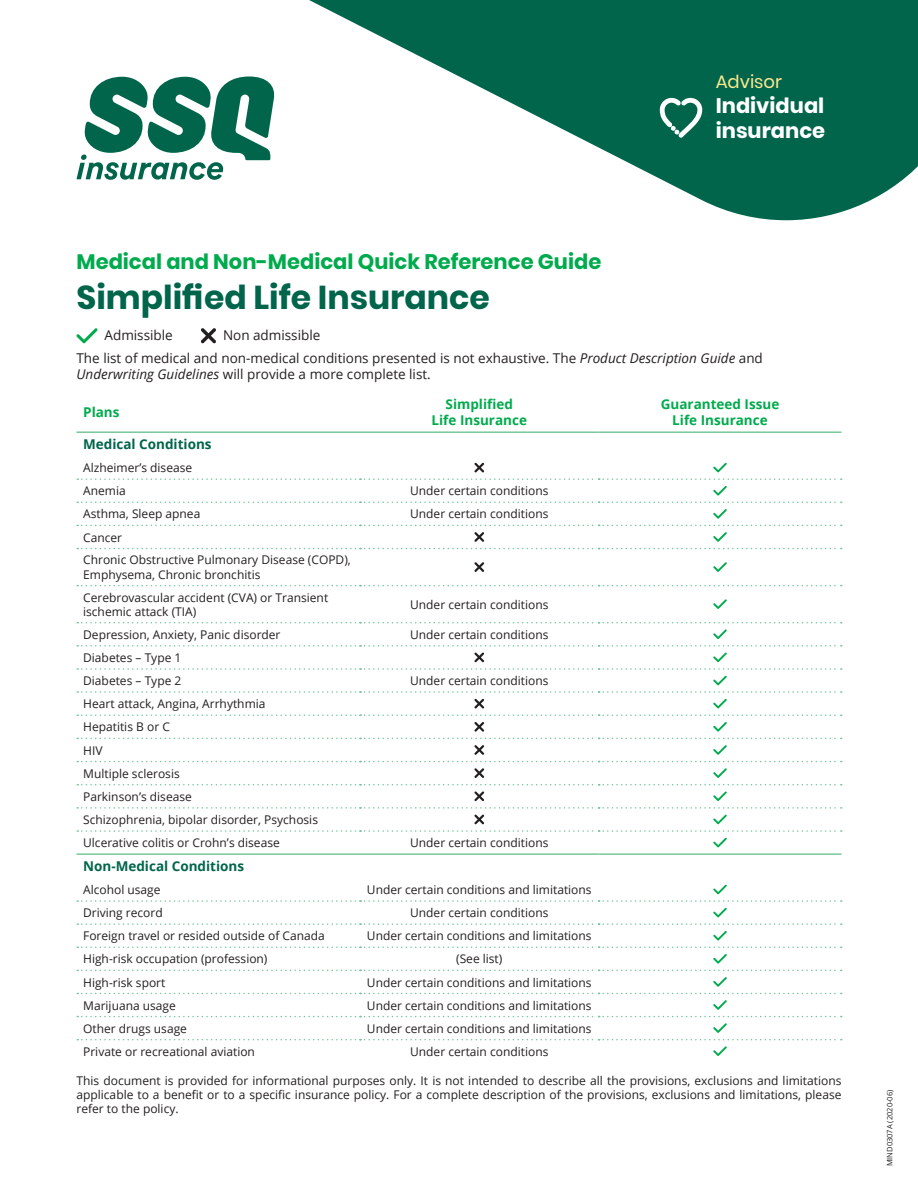
<style>
.page{position:relative;width:918px;height:1188px;background:#fff}
.page>*{position:absolute;margin:0;border:0;box-sizing:border-box;transform-origin:0 0}
.t1{font:700 33px "Poppins";color:#00654b}
.t2{font:700 21px "Poppins";color:#00ab4d}
.t3{font:700 21px/25.2px "Poppins";color:#fff}
.t4{font:18px "Poppins";color:#ffea90}
.t5{font:13.5px/23px "Open Sans";color:#231f20}
.t6{font:700 13.5px/16.2px "Open Sans";color:#00ab4d;text-align:center}
.t7{font:700 13.5px "Open Sans";color:#00654b}
.t8{font:12px/23.1px "Open Sans";color:#231f20}
.t9{font:7.5px "Open Sans";color:#231f20}
.s1{font-style:italic}
</style>
<div class="page">
<svg style="left:76px;top:328px;width:22px;height:15px"></svg>
<svg style="left:201px;top:328px;width:15px;height:15px"></svg>
<hr style="left:76px;top:431px;width:284px;height:2px;background:#77c79a">
<hr style="left:360px;top:431px;width:239px;height:2px;background:#77c79a">
<hr style="left:599px;top:431px;width:243px;height:2px;background:#77c79a">
<hr style="left:76px;top:853px;width:284px;height:2px;background:#77c79a">
<hr style="left:360px;top:853px;width:239px;height:2px;background:#77c79a">
<hr style="left:599px;top:853px;width:243px;height:2px;background:#77c79a">
<svg style="left:77px;top:478px;width:765px;height:2px"></svg>
<svg style="left:77px;top:502px;width:765px;height:1px"></svg>
<svg style="left:77px;top:525px;width:765px;height:1px"></svg>
<svg style="left:77px;top:548px;width:765px;height:1px"></svg>
<svg style="left:77px;top:585px;width:765px;height:1px"></svg>
<svg style="left:77px;top:622px;width:765px;height:1px"></svg>
<svg style="left:77px;top:668px;width:765px;height:2px"></svg>
<svg style="left:77px;top:691px;width:765px;height:2px"></svg>
<svg style="left:77px;top:714px;width:765px;height:2px"></svg>
<svg style="left:77px;top:738px;width:765px;height:1px"></svg>
<svg style="left:77px;top:761px;width:765px;height:1px"></svg>
<svg style="left:77px;top:784px;width:765px;height:1px"></svg>
<svg style="left:77px;top:807px;width:765px;height:2px"></svg>
<svg style="left:77px;top:830px;width:765px;height:2px"></svg>
<svg style="left:77px;top:923px;width:765px;height:2px"></svg>
<svg style="left:77px;top:947px;width:765px;height:1px"></svg>
<svg style="left:77px;top:970px;width:765px;height:1px"></svg>
<svg style="left:77px;top:993px;width:765px;height:1px"></svg>
<svg style="left:77px;top:1016px;width:765px;height:1px"></svg>
<svg style="left:77px;top:1039px;width:765px;height:1px"></svg>
<svg style="left:77px;top:900px;width:765px;height:2px"></svg>
<svg style="left:474px;top:463px;width:10px;height:9px"></svg>
<svg style="left:713px;top:463px;width:14px;height:9px"></svg>
<svg style="left:713px;top:486px;width:14px;height:10px"></svg>
<svg style="left:713px;top:509px;width:14px;height:10px"></svg>
<svg style="left:474px;top:532px;width:10px;height:10px"></svg>
<svg style="left:713px;top:532px;width:14px;height:10px"></svg>
<svg style="left:474px;top:562px;width:10px;height:10px"></svg>
<svg style="left:713px;top:562px;width:14px;height:10px"></svg>
<svg style="left:713px;top:599px;width:14px;height:10px"></svg>
<svg style="left:713px;top:629px;width:14px;height:10px"></svg>
<svg style="left:77px;top:645px;width:765px;height:17px"></svg>
<svg style="left:713px;top:676px;width:14px;height:9px"></svg>
<svg style="left:474px;top:699px;width:10px;height:9px"></svg>
<svg style="left:713px;top:699px;width:14px;height:9px"></svg>
<svg style="left:474px;top:722px;width:10px;height:10px"></svg>
<svg style="left:713px;top:722px;width:14px;height:10px"></svg>
<svg style="left:474px;top:745px;width:10px;height:10px"></svg>
<svg style="left:713px;top:745px;width:14px;height:10px"></svg>
<svg style="left:474px;top:768px;width:10px;height:10px"></svg>
<svg style="left:713px;top:768px;width:14px;height:10px"></svg>
<svg style="left:474px;top:791px;width:10px;height:10px"></svg>
<svg style="left:713px;top:791px;width:14px;height:10px"></svg>
<svg style="left:474px;top:815px;width:10px;height:9px"></svg>
<svg style="left:713px;top:815px;width:14px;height:9px"></svg>
<svg style="left:713px;top:838px;width:14px;height:9px"></svg>
<svg style="left:713px;top:885px;width:14px;height:9px"></svg>
<svg style="left:713px;top:908px;width:14px;height:9px"></svg>
<svg style="left:713px;top:931px;width:14px;height:10px"></svg>
<svg style="left:713px;top:954px;width:14px;height:10px"></svg>
<svg style="left:713px;top:977px;width:14px;height:10px"></svg>
<svg style="left:713px;top:1000px;width:14px;height:10px"></svg>
<svg style="left:713px;top:1023px;width:14px;height:10px"></svg>
<svg style="left:713px;top:1046px;width:14px;height:10px"></svg>
<svg style="left:309px;top:0;width:609px;height:220px;fill:#00654b"></svg>
<svg style="left:660px;top:98px;width:42px;height:40px"></svg>
<svg style="left:76px;top:76px;width:199px;height:104px"></svg>
<h3 class="t4" style="left:716px;top:71px;width:68px">Advisor</h3>
<h2 class="t3" style="left:716px;top:93px;width:111px">Individual insurance</h2>
<h2 class="t2" style="left:76px;top:250px;width:526px">Medical and Non-Medical Quick Reference Guide</h2>
<h1 class="t1" style="left:76px;top:278px;width:415px">Simplified Life Insurance</h1>
<p class="t5" style="left:105px;top:324px;width:70px">Admissible</p>
<p class="t5" style="left:76px;top:324px;width:688px;text-indent:147px">Non admissible<br>The list of medical and non-medical conditions presented is not exhaustive. The <span class="s1">Product Description Guide</span> and</p>
<p class="t5" style="left:76px;top:363px;width:356px"><span class="s1">Underwriting Guidelines</span> will provide a more complete list.</p>
<p class="t6" style="left:83px;top:404px;width:38px">Plans</p>
<p class="t6" style="left:432px;top:396px;width:97px">Simplified<br>Life Insurance</p>
<p class="t6" style="left:661px;top:396px;width:120px">Guaranteed Issue<br>Life Insurance</p>
<p class="t7" style="left:83px;top:435px;width:130px">Medical Conditions</p>
<p class="t8" style="left:83px;top:456px;width:111px">Alzheimer’s disease<br>Anemia</p>
<p class="t8" style="left:410px;top:479px;width:140px">Under certain conditions</p>
<p class="t8" style="left:83px;top:502px;width:119px">Asthma, Sleep apnea</p>
<p class="t8" style="left:410px;top:502px;width:140px">Under certain conditions</p>
<p class="t8" style="left:83px;top:525px;width:269px">Cancer<br>Chronic Obstructive Pulmonary Disease (COPD),</p>
<p class="t8" style="left:83px;top:563px;width:247px;line-height:22.6px">Emphysema, Chronic bronchitis<br>Cerebrovascular accident (CVA) or Transient</p>
<p class="t8" style="left:83px;top:600px;width:115px">ischemic attack (TIA)</p>
<p class="t8" style="left:410px;top:593px;width:140px">Under certain conditions</p>
<p class="t8" style="left:83px;top:623px;width:199px">Depression, Anxiety, Panic disorder</p>
<p class="t8" style="left:410px;top:623px;width:140px">Under certain conditions</p>
<p class="t8" style="left:83px;top:646px;width:100px">Diabetes – Type 1<br>Diabetes – Type 2</p>
<p class="t8" style="left:410px;top:669px;width:140px">Under certain conditions</p>
<p class="t8" style="left:83px;top:692px;width:236px">Heart attack, Angina, Arrhythmia<br>Hepatitis B or C<br>HIV<br>Multiple sclerosis<br>Parkinson’s disease<br>Schizophrenia, bipolar disorder, Psychosis<br>Ulcerative colitis or Crohn’s disease</p>
<p class="t8" style="left:410px;top:831px;width:140px">Under certain conditions</p>
<p class="t7" style="left:83px;top:857px;width:163px">Non-Medical Conditions</p>
<p class="t8" style="left:83px;top:878px;width:79px">Alcohol usage</p>
<p class="t8" style="left:367px;top:878px;width:226px">Under certain conditions and limitations</p>
<p class="t8" style="left:83px;top:901px;width:81px">Driving record</p>
<p class="t8" style="left:410px;top:901px;width:140px">Under certain conditions</p>
<p class="t8" style="left:83px;top:924px;width:243px">Foreign travel or resided outside of Canada</p>
<p class="t8" style="left:367px;top:924px;width:226px">Under certain conditions and limitations</p>
<p class="t8" style="left:83px;top:947px;width:186px">High-risk occupation (profession)</p>
<p class="t8" style="left:456px;top:947px;width:48px">(See list)</p>
<p class="t8" style="left:83px;top:970px;width:84px">High-risk sport</p>
<p class="t8" style="left:367px;top:970px;width:226px">Under certain conditions and limitations</p>
<p class="t8" style="left:83px;top:993px;width:94px">Marijuana usage</p>
<p class="t8" style="left:367px;top:993px;width:226px">Under certain conditions and limitations</p>
<p class="t8" style="left:83px;top:1016px;width:105px">Other drugs usage</p>
<p class="t8" style="left:367px;top:1016px;width:226px">Under certain conditions and limitations</p>
<p class="t8" style="left:83px;top:1040px;width:173px">Private or recreational aviation</p>
<p class="t8" style="left:410px;top:1040px;width:140px">Under certain conditions</p>
<p class="t8" style="left:76px;top:1073px;width:767px;line-height:14.4px;text-align:justify">This document is provided for informational purposes only. It is not intended to describe all the provisions, exclusions and limitations applicable to a benefit or to a specific insurance policy. For a complete description of the provisions, exclusions and limitations, please refer to the policy.</p>
<p class="t9" style="left:885px;top:1166px;width:78px;rotate:-90deg">MIND0307A (2020-06)</p>
</div>
